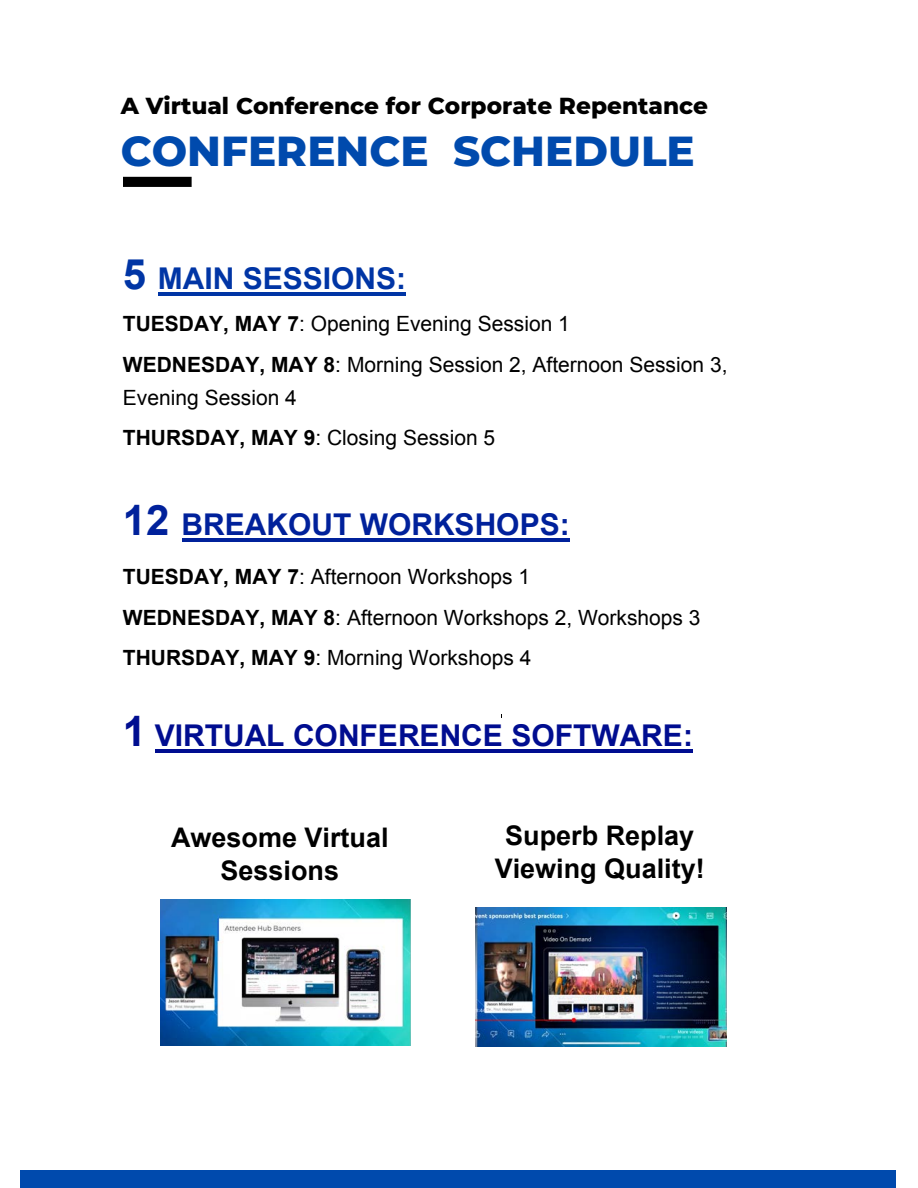
<style>
.page{position:relative;width:918px;height:1188px;background:#fff}
.page>*{position:absolute;margin:0;border:0;box-sizing:border-box;transform-origin:0 0}
.t1{font:800 42px "Montserrat";color:#004aad}
.t2{font:700 30px "Arial";color:#000d90}
.t3{font:700 30px "Arial";color:#00219b}
.t4{font:700 30px "Arial";color:#0035a5}
.t5{font:700 27px/32.4px "Arial";color:#000;text-align:center}
.t6{font:800 23.25px "Montserrat";color:#000}
.t7{font:21px/40.5px "Arial";color:#000}
.s1{font-size:42px}
.s2{font-weight:700}
.s3{font-size:42px;color:#000e90}
</style>
<div class="page">
<div style="left:21px;top:1170px;width:875px;height:18px;background:#004aad"></div>
<div style="left:123px;top:177px;width:69px;height:10px;background:#000"></div>
<hr style="left:155px;top:750px;width:537px;height:3px;background:#000d90">
<hr style="left:182px;top:538px;width:387px;height:4px;background:#00219b">
<hr style="left:158px;top:293px;width:248px;height:3px;background:#0035a5">
<img style="left:476px;top:907px;width:251px;height:140px">
<img style="left:160px;top:900px;width:250px;height:146px">
<p class="t6" style="left:121px;top:88px;width:589px">A Virtual Conference for Corporate Repentance</p>
<h1 class="t1" style="left:121px;top:121px;width:576px">CONFERENCE SCHEDULE</h1>
<h2 class="t4" style="left:123px;top:259px;width:285px"><span class="s1">5</span> MAIN SESSIONS:</h2>
<p class="t7" style="left:123px;top:304px;width:606px"><span class="s2">TUESDAY, MAY 7</span>: Opening Evening Session 1<br><span class="s2">WEDNESDAY, MAY 8</span>: Morning Session 2, Afternoon Session 3,</p>
<p class="t7" style="left:123px;top:377px;width:374px">Evening Session 4<br><span class="s2">THURSDAY, MAY 9</span>: Closing Session 5</p>
<h2 class="t3" style="left:123px;top:505px;width:448px"><span class="s1">12</span> BREAKOUT WORKSHOPS:</h2>
<p class="t7" style="left:123px;top:557px;width:579px"><span class="s2">TUESDAY, MAY 7</span>: Afternoon Workshops 1<br><span class="s2">WEDNESDAY, MAY 8</span>: Afternoon Workshops 2, Workshops 3<br><span class="s2">THURSDAY, MAY 9</span>: Morning Workshops 4</p>
<h2 class="t2" style="left:123px;top:716px;width:572px"><span class="s3">1</span> VIRTUAL CONFERENCE SOFTWARE:</h2>
<p class="t5" style="left:171px;top:823px;width:219px">Awesome Virtual<br>Sessions</p>
<p class="t5" style="left:495px;top:821px;width:212px">Superb Replay<br>Viewing Quality!</p>
</div>
